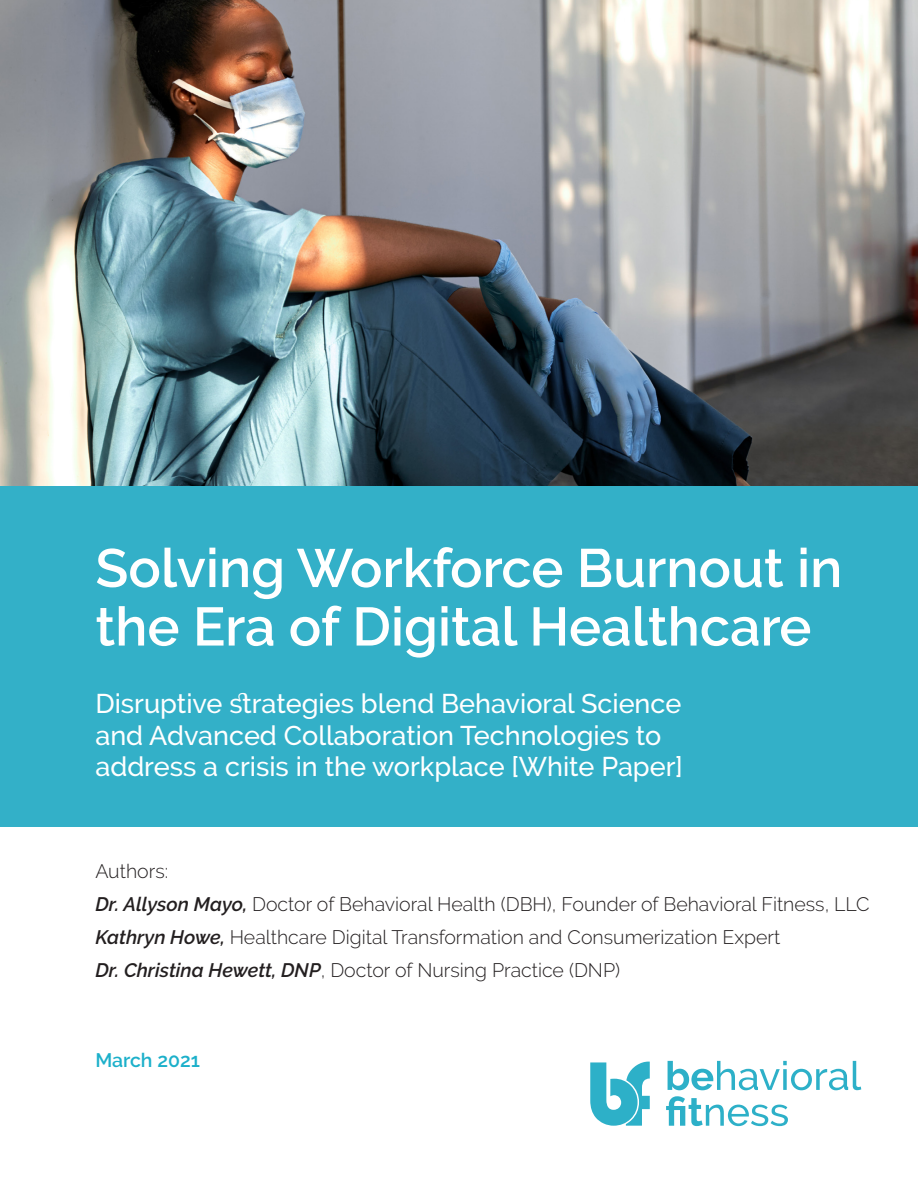
<style>
.page{position:relative;width:918px;height:1188px;background:#fff}
.page>*{position:absolute;margin:0;border:0;box-sizing:border-box;transform-origin:0 0}
.SpecialText{font:600 54px/58.5px "Raleway";color:#fff}
.SpecialText-2{font:500 27px/31.5px "Raleway";color:#fff}
.Paragraph-body{font:300 19.5px "Raleway";color:#231f20}
.Graph_Title{font:600 19.5px "Raleway";color:#1cb0ca}
.s1{font-weight:600;font-style:italic}
</style>
<div class="page">
<img style="left:0;top:0;width:918px;height:486px">
<div style="left:0;top:486px;width:918px;height:340px;background:#33b0c8"></div>
<svg style="left:590px;top:1062px;width:60px;height:64px"></svg>
<svg style="left:668px;top:1061px;width:193px;height:29px"></svg>
<svg style="left:666px;top:1096px;width:122px;height:30px"></svg>
<p class="SpecialText" style="left:95px;top:539px;width:748px">Solving Workforce Burnout in the Era of Digital Healthcare</p>
<p class="SpecialText-2" style="left:95px;top:688px;width:589px">Disruptive strategies blend Behavioral Science and Advanced Collaboration Technologies to address a crisis in the workplace [White Paper]</p>
<p class="Paragraph-body" style="left:95px;top:860px;width:74px">Authors:</p>
<p class="Paragraph-body" style="left:95px;top:893px;width:776px"><span class="s1">Dr. Allyson Mayo,</span> Doctor of Behavioral Health (DBH), Founder of Behavioral Fitness, LLC</p>
<p class="Paragraph-body" style="left:95px;top:926px;width:687px"><span class="s1">Kathryn Howe,</span> Healthcare Digital Transformation and Consumerization Expert</p>
<p class="Paragraph-body" style="left:95px;top:959px;width:526px"><span class="s1">Dr. Christina Hewett, DNP</span>, Doctor of Nursing Practice (DNP)</p>
<p class="Graph_Title" style="left:95px;top:1049px;width:106px">March 2021</p>
</div>
